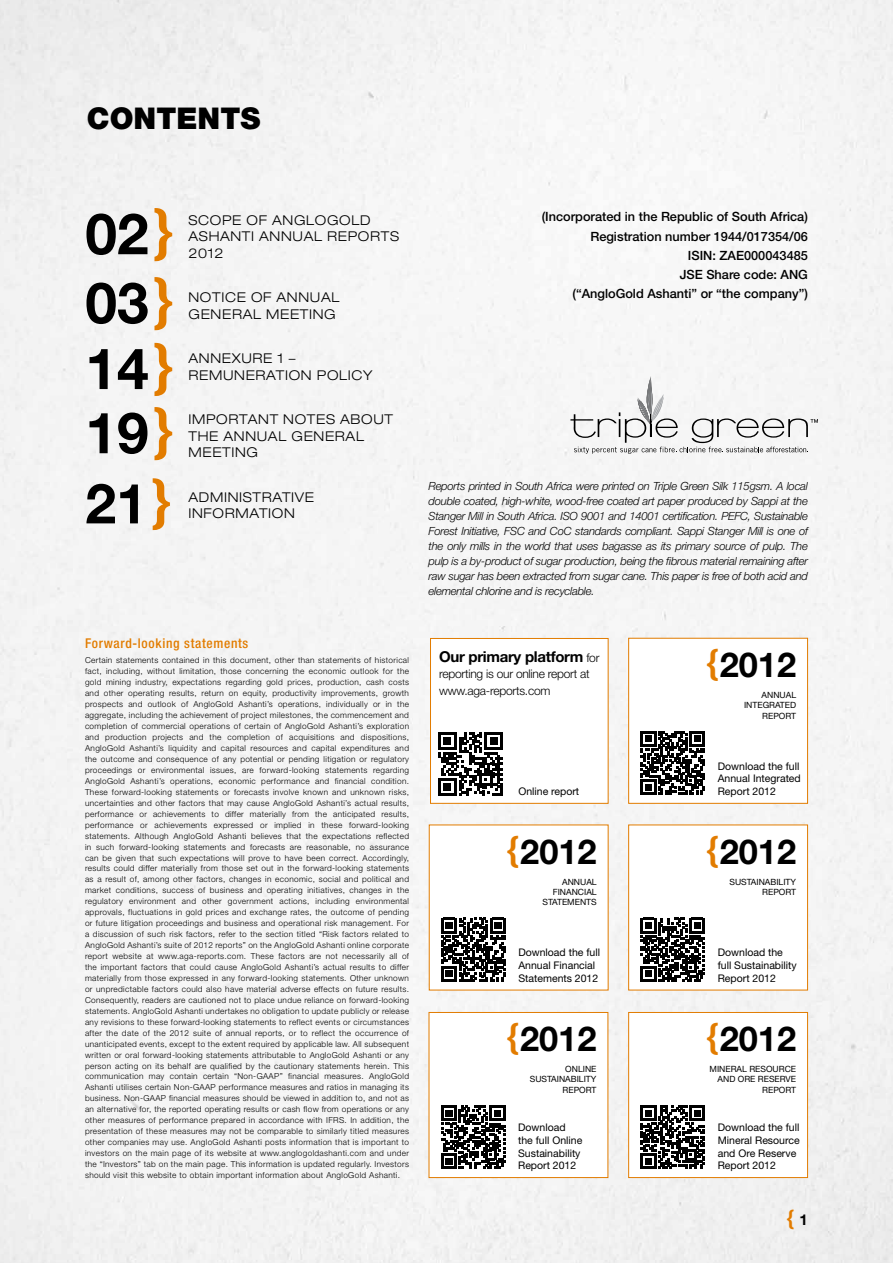
<style>
.page{position:relative;width:893px;height:1263px;background:#f5f5f5}
.page>*{position:absolute;margin:0;border:0;box-sizing:border-box;transform-origin:0 0}
.t1{font:700 57px/64.2px "Helvetica Neue";color:#000}
.t2{font:700 55.5px "Helvetica Neue";color:#000}
.t3{font:700 34.35px "Helvetica Neue";color:#000}
.t4{font:900 30px "Helvetica Neue";color:#000}
.t5{font:700 21px "Helvetica";color:#e27c00}
.t6{font:700 15px "Helvetica Neue";letter-spacing:-.02em;color:#000}
.t7{font:300 expanded 13.5px/16.5px "Helvetica Neue";letter-spacing:.05em;color:#000}
.t8{font:500 condensed 13.5px "Helvetica Neue";letter-spacing:.05em;color:#e27c00}
.t9{font:500 12.75px "Helvetica Neue";color:#000}
.t10{font:300 12px/16.5px "Helvetica Neue";letter-spacing:-.02em;color:#000}
.t11{font:italic 300 11.25px/15px "Helvetica Neue";letter-spacing:-.02em;color:#000;text-align:justify}
.t12{font:10.5px/12.6px "Helvetica Neue";color:#000}
.t13{font:8.55px/10.4px "Helvetica Neue";color:#000;text-align:right}
.t14{font:300 8.25px/10.9px "Helvetica Neue";letter-spacing:.04em;color:#000;text-align:justify}
.t15{font:5.7px "Helvetica Neue";color:#000}
.s1{font-family:"Helvetica";color:#e27c00}
.s2{font-weight:700;color:#e27c00}
.s3{font-weight:300;font-size:12px}
.s4{font-family:"Helvetica Neue";font-size:15px;color:#000}
</style>
<div class="page">
<svg style="left:570px;top:376px;width:248px;height:78px"></svg>
<div style="left:429px;top:1012px;width:179px;height:166px;background:#fff;border:1px solid #e27c00"></div>
<svg style="left:441px;top:1105px;width:64px;height:64px"></svg>
<div style="left:628px;top:1012px;width:180px;height:166px;background:#fff;border:1px solid #e27c00"></div>
<svg style="left:641px;top:1105px;width:64px;height:64px"></svg>
<div style="left:628px;top:824px;width:180px;height:166px;background:#fff;border:1px solid #e27c00"></div>
<svg style="left:641px;top:918px;width:64px;height:63px"></svg>
<div style="left:430px;top:638px;width:178px;height:166px;background:#fff;border:1px solid #e27c00"></div>
<svg style="left:438px;top:732px;width:65px;height:64px"></svg>
<div style="left:628px;top:638px;width:180px;height:166px;background:#fff;border:1px solid #e27c00"></div>
<svg style="left:641px;top:731px;width:64px;height:64px"></svg>
<div style="left:429px;top:824px;width:179px;height:166px;background:#fff"></div>
<svg style="left:441px;top:918px;width:65px;height:63px"></svg>
<h3 class="t4" style="left:87px;top:101px;width:175px">CONTENTS</h3>
<h1 class="t1" style="left:85px;top:201px;width:92px">02<span class="s1">}</span></h1>
<h1 class="t1" style="left:85px;top:270px;width:92px">03<span class="s1">}</span></h1>
<h1 class="t1" style="left:85px;top:335px;width:92px">14<span class="s1">}<br></span>19<span class="s1">}</span></h1>
<h2 class="t2" style="left:85px;top:469px;width:89px">21<span class="s1">}</span></h2>
<h3 class="t7" style="left:189px;top:211px;width:212px">SCOPE OF ANGLOGOLD<br>ASHANTI ANNUAL REPORTS<br>2012</h3>
<h3 class="t7" style="left:189px;top:289px;width:42px">NOTICE</h3>
<h3 class="t7" style="left:251px;top:289px;width:38px">OF ANNUAL</h3>
<h3 class="t7" style="left:189px;top:306px;width:12px">GENERAL</h3>
<h3 class="t7" style="left:266px;top:306px;width:24px">MEETING</h3>
<h3 class="t7" style="left:189px;top:350px;width:22px">ANNE</h3>
<h3 class="t7" style="left:232px;top:350px;width:21px">XURE</h3>
<h3 class="t7" style="left:278px;top:350px;width:19px">1 –</h3>
<h3 class="t7" style="left:189px;top:367px;width:46px">REMUNERATION</h3>
<h3 class="t7" style="left:317px;top:367px;width:10px">POLIC</h3>
<h3 class="t7" style="left:363px;top:367px;width:11px">Y</h3>
<h3 class="t7" style="left:189px;top:411px;width:29px">IMPORTANT</h3>
<h3 class="t7" style="left:283px;top:411px;width:12px">NOTES</h3>
<h3 class="t7" style="left:340px;top:411px;width:33px">ABOUT</h3>
<h3 class="t7" style="left:189px;top:428px;width:11px">THE</h3>
<h3 class="t7" style="left:223px;top:428px;width:12px">ANNUAL</h3>
<h3 class="t7" style="left:291px;top:428px;width:12px">GENERAL</h3>
<h3 class="t7" style="left:189px;top:444px;width:24px">MEETING</h3>
<h3 class="t7" style="left:189px;top:489px;width:45px">ADMINISTRATI</h3>
<h3 class="t7" style="left:295px;top:489px;width:19px">VE</h3>
<h3 class="t7" style="left:189px;top:505px;width:10px">INFOR</h3>
<h3 class="t7" style="left:235px;top:505px;width:24px">MATION</h3>
<h3 class="t8" style="left:85px;top:635px;width:165px">Forward-looking statements</h3>
<p class="t14" style="left:85px;top:655px;width:326px">Certain statements contained in this document, other than statements of historical fact, including, without limitation, those concerning the economic outlook for the gold mining industry, expectations regarding gold prices, production, cash costs and other operating results, return on equity, productivity improvements, growth prospects and outlook of AngloGold Ashanti’s operations, individually or in the aggregate, including the achievement of project milestones, the commencement and completion of commercial operations of certain of AngloGold Ashanti’s exploration and production projects and the completion of acquisitions and dispositions, AngloGold Ashanti’s liquidity and capital resources and capital expenditures and the outcome and consequence of any potential or pending litigation or regulatory proceedings or environmental issues, are forward-looking statements regarding AngloGold Ashanti’s operations, economic performance and financial condition.<br>These forward-looking statements or forecasts involve known and unknown risks, uncertainties and other factors that may cause AngloGold Ashanti’s actual results, performance or achievements to differ materially from the anticipated results, performance or achievements expressed or implied in these forward-looking statements. Although AngloGold Ashanti believes that the expectations reflected in such forward-looking statements and forecasts are reasonable, no assurance can be given that such expectations will prove to have been correct. Accordingly, results could differ materially from those set out in the forward-looking statements as a result of, among other factors, changes in economic, social and political and market conditions, success of business and operating initiatives, changes in the regulatory environment and other government actions, including environmental approvals, fluctuations in gold prices and exchange rates, the outcome of pending or future litigation proceedings and business and operational risk management. For a discussion of such risk factors, refer to the section titled “Risk factors related to AngloGold Ashanti’s suite of 2012 reports” on the AngloGold Ashanti online corporate report website at www.aga-reports.com. These factors are not necessarily all of the important factors that could cause AngloGold Ashanti’s actual results to differ materially from those expressed in any forward-looking statements. Other unknown or unpredictable factors could also have material adverse effects on future results.<br>Consequently, readers are cautioned not to place undue reliance on forward-looking statements. AngloGold Ashanti undertakes no obligation to update publicly or release any revisions to these forward-looking statements to reflect events or circumstances after the date of the 2012 suite of annual reports, or to reflect the occurrence of unanticipated events, except to the extent required by applicable law. All subsequent written or oral forward-looking statements attributable to AngloGold Ashanti or any person acting on its behalf are qualified by the cautionary statements herein. This communication may contain certain “Non-GAAP” financial measures. AngloGold Ashanti utilises certain Non-GAAP performance measures and ratios in managing its business. Non-GAAP financial measures should be viewed in addition to, and not as an alternative for, the reported operating results or cash flow from operations or any other measures of performance prepared in accordance with IFRS. In addition, the presentation of these measures may not be comparable to similarly titled measures other companies may use. AngloGold Ashanti posts information that is important to investors on the main page of its website at www.anglogoldashanti.com and under the “Investors” tab on the main page. This information is updated regularly. Investors should visit this website to obtain important information about AngloGold Ashanti.</p>
<p class="t15" style="left:280px;top:942px;width:107px;rotate:90deg"><span class="s2">2012</span> annual financial statements</p>
<h3 class="t9" style="left:542px;top:209px;width:268px">(Incorporated in the Republic of South Africa)</h3>
<h3 class="t9" style="left:590px;top:229px;width:219px">Registration number 1944/017354/06</h3>
<h3 class="t9" style="left:688px;top:248px;width:7px">ISIN</h3>
<h3 class="t9" style="left:712px;top:248px;width:97px">: ZAE000043485</h3>
<h3 class="t9" style="left:680px;top:267px;width:111px">JSE Share code: ANG</h3>
<h3 class="t9" style="left:572px;top:286px;width:237px">(“AngloGold Ashanti” or “the company”)</h3>
<p class="t11" style="left:429px;top:478px;width:381px">Reports printed in South Africa were printed on Triple Green Silk 115gsm. A local double coated, high-white, wood-free coated art paper produced by Sappi at the Stanger Mill in South Africa. ISO 9001 and 14001 certification. PEFC, Sustainable Forest Initiative, FSC and CoC standards compliant. Sappi Stanger Mill is one of the only mills in the world that uses bagasse as its primary source of pulp. The pulp is a by-product of sugar production, being the fibrous material remaining after raw sugar has been extracted from sugar cane. This paper is free of both acid and elemental chlorine and is recyclable.</p>
<h3 class="t6" style="left:439px;top:647px;width:162px">Our primary platform <span class="s3">for</span></h3>
<h3 class="t10" style="left:439px;top:665px;width:152px">reporting is our online report at www.aga-reports.com</h3>
<p class="t12" style="left:518px;top:785px;width:62px">Online report</p>
<h3 class="t3" style="left:508px;top:830px;width:91px"><span class="s1">{</span>2012</h3>
<p class="t13" style="left:543px;top:876px;width:56px">annual financial statements</p>
<p class="t12" style="left:518px;top:946px;width:83px">Download the full<br>Annual Financial<br>Statements 2012</p>
<h3 class="t3" style="left:507px;top:1018px;width:91px"><span class="s1">{</span>2012</h3>
<p class="t13" style="left:530px;top:1064px;width:68px">ONLINE<br>SUSTAINABILITY<br>REPORT</p>
<p class="t12" style="left:518px;top:1121px;width:66px">Download the full Online<br>Sustainability<br>Report 2012</p>
<h3 class="t3" style="left:707px;top:643px;width:91px"><span class="s1">{</span>2012</h3>
<p class="t13" style="left:744px;top:690px;width:54px">annual integrated rePOrt</p>
<p class="t12" style="left:718px;top:759px;width:85px">Download the full<br>Annual I ntegrated<br>Report 2012</p>
<h3 class="t3" style="left:707px;top:830px;width:91px"><span class="s1">{</span>2012</h3>
<p class="t13" style="left:729px;top:876px;width:68px">SUSTAINABILITY<br>REPORT</p>
<p class="t12" style="left:718px;top:946px;width:80px">Download the full Sustainability<br>Report 2012</p>
<h3 class="t3" style="left:707px;top:1018px;width:91px"><span class="s1">{</span>2012</h3>
<p class="t13" style="left:709px;top:1064px;width:88px">Mineral resource and ore reserve report</p>
<p class="t12" style="left:718px;top:1121px;width:83px">Download the full<br>M ineral Resource and Ore Reserve<br>Report 2012</p>
<h3 class="t5" style="left:787px;top:1201px;width:22px">{ <span class="s4">1</span></h3>
</div>
